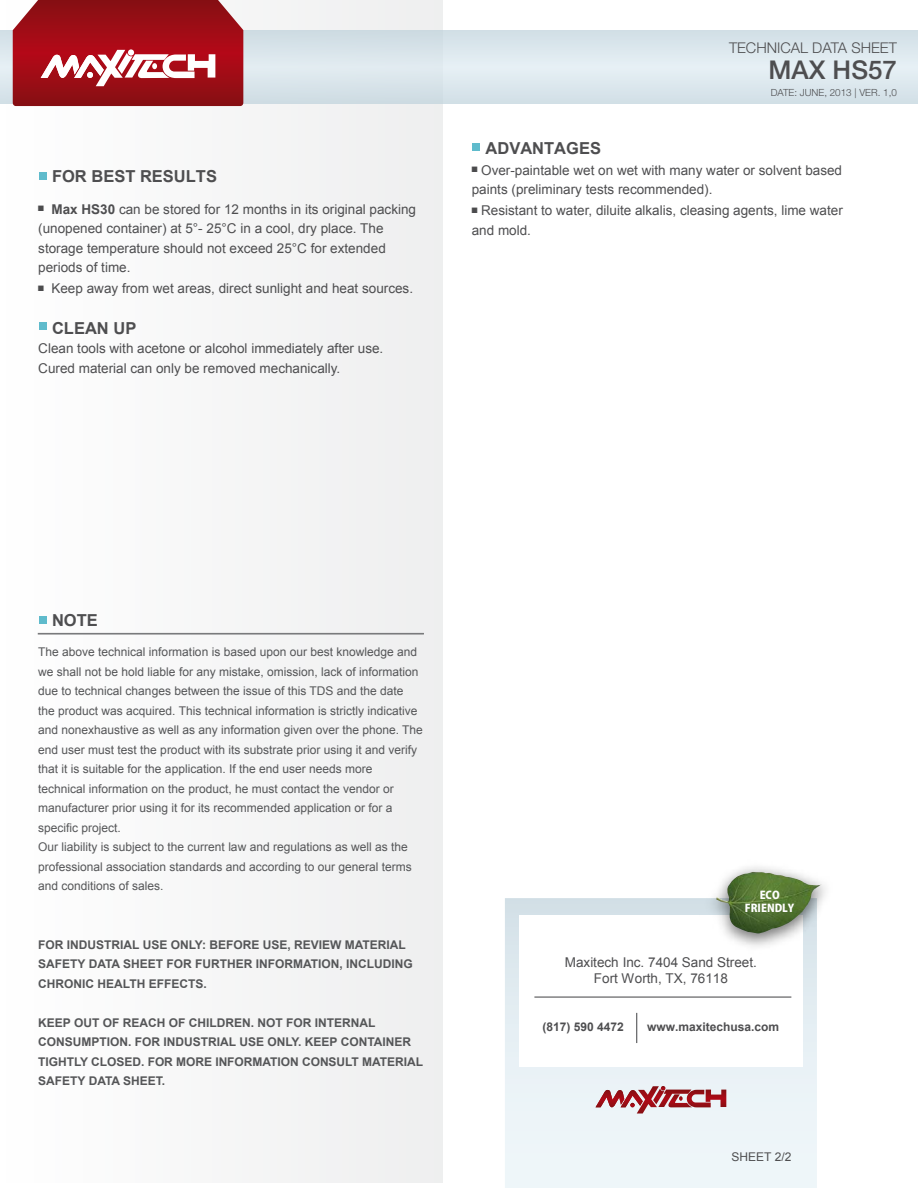
<style>
.page{position:relative;width:918px;height:1188px;background:#fff}
.page>*{position:absolute;margin:0;border:0;box-sizing:border-box;transform-origin:0 0}
.t1{font:500 25.95px "Helvetica Neue";color:#4e4e50}
.t2{font:700 16.5px "Arial";color:#4e4e50}
.t3{font:300 14.85px "Helvetica Neue";color:#4e4e50}
.t4{font:13.5px/19.5px "Arial";color:#4e4e50}
.t5{font:12px/19.5px "Arial";color:#555658}
.t6{font:700 12px/19.5px "Arial";color:#555658}
.t7{font:700 12px "Arial";color:#4e4e50}
.t8{font:12px "Arial";color:#4e4e50}
.t9{font:800 10.8px/12.9px "Koz Go Pro";color:#fff;text-align:center}
.t10{font:300 9.9px "Helvetica Neue";color:#4e4e50}
.s1{font-weight:700}
</style>
<div class="page">
<div style="left:0;top:0;width:442px;height:1182px;background:#f6f6f6"></div>
<svg style="left:505px;top:898px;width:312px;height:290px;background:#eaf2f6"></svg>
<div style="left:519px;top:916px;width:284px;height:151px;background:#fff"></div>
<img style="left:662px;top:867px;width:164px;height:126px">
<img style="left:716px;top:872px;width:106px;height:62px">
<div style="left:0;top:31px;width:918px;height:73px;background:#dbe6ec"></div>
<svg style="left:13px;top:0;width:230px;height:106px;background:#a92e35"></svg>
<div style="left:473px;top:144px;width:7px;height:7px;background:#5fbbcc"></div>
<div style="left:39px;top:173px;width:8px;height:7px;background:#5fbbcc"></div>
<div style="left:39px;top:322px;width:8px;height:8px;background:#5fbbcc"></div>
<div style="left:38px;top:633px;width:386px;height:1px;border:1px solid #797a7c"></div>
<div style="left:39px;top:617px;width:8px;height:7px;background:#5fbbcc"></div>
<svg style="left:596px;top:1086px;width:130px;height:28px;background:#c99399"></svg>
<hr style="left:534px;top:997px;width:257px;height:1px;background:#555658">
<hr style="left:636px;top:1013px;width:1px;height:30px;background:#555658">
<h2 class="t2" style="left:52px;top:165px;width:167px">FOR BEST RESULTS</h2>
<p class="t4" style="left:38px;top:199px;width:379px;text-indent:13px"><span class="s1">Max HS30</span> can be stored for 12 months in its original packing (unopened container) at 5°- 25°C in a cool, dry place. The storage temperature should not exceed 25°C for extended periods of time.</p>
<p class="t4" style="left:51px;top:279px;width:363px">Keep away from wet areas, direct sunlight and heat sources.</p>
<h2 class="t2" style="left:52px;top:317px;width:86px">CLEAN UP</h2>
<p class="t4" style="left:38px;top:339px;width:347px">Clean tools with acetone or alcohol immediately after use.<br>Cured material can only be removed mechanically.</p>
<p class="t3" style="left:729px;top:39px;width:169px">TECHNICAL DATA SHEET</p>
<h1 class="t1" style="left:768px;top:54px;width:130px">MAX HS57</h1>
<p class="t10" style="left:771px;top:87px;width:128px">DATE: JUNE, 2013 | VER. 1,0</p>
<h2 class="t2" style="left:486px;top:137px;width:117px">ADVANTAGES</h2>
<p class="t4" style="left:472px;top:160px;width:372px;text-indent:9px">Over-paintable wet on wet with many water or solvent based paints (preliminary tests recommended).</p>
<p class="t4" style="left:472px;top:201px;width:373px;text-indent:9px">Resistant to water, diluite alkalis, cleasing agents, lime water and mold.</p>
<h2 class="t2" style="left:52px;top:610px;width:47px">NOTE</h2>
<p class="t5" style="left:38px;top:642px;width:386px">The above technical information is based upon our best knowledge and we shall not be hold liable for any mistake, omission, lack of information due to technical changes between the issue of this TDS and the date the product was acquired. This technical information is strictly indicative and nonexhaustive as well as any information given over the phone. The end user must test the product with its substrate prior using it and verify that it is suitable for the application. If the end user needs more<br>technical information on the product, he must contact the vendor or manufacturer prior using it for its recommended application or for a specific project.<br>Our liability is subject to the current law and regulations as well as the professional association standards and according to our general terms and conditions of sales.</p>
<p class="t6" style="left:38px;top:935px;width:376px">FOR INDUSTRIAL USE ONLY: BEFORE USE, REVIEW MATERIAL<br>SAFETY DATA SHEET FOR FURTHER INFORMATION, INCLUDING<br>CHRONIC HEALTH EFFECTS.</p>
<p class="t6" style="left:38px;top:1013px;width:386px">KEEP OUT OF REACH OF CHILDREN. NOT FOR INTERNAL CONSUMPTION. FOR INDUSTRIAL USE ONLY. KEEP CONTAINER TIGHTLY CLOSED. FOR MORE INFORMATION CONSULT MATERIAL SAFETY DATA SHEET.</p>
<p class="t9" style="left:745px;top:889px;width:51px">ECO<br>FRIENDLY</p>
<p class="t4" style="left:565px;top:954px;width:194px;line-height:16.2px;text-align:center">Maxitech Inc. 7404 Sand Street.<br>Fort Worth, TX, 76118</p>
<p class="t7" style="left:543px;top:1019px;width:83px">(817) 590 4472</p>
<p class="t7" style="left:647px;top:1019px;width:134px">www.maxitechusa.com</p>
<p class="t8" style="left:731px;top:1149px;width:62px">SHEET 2/2</p>
</div>
